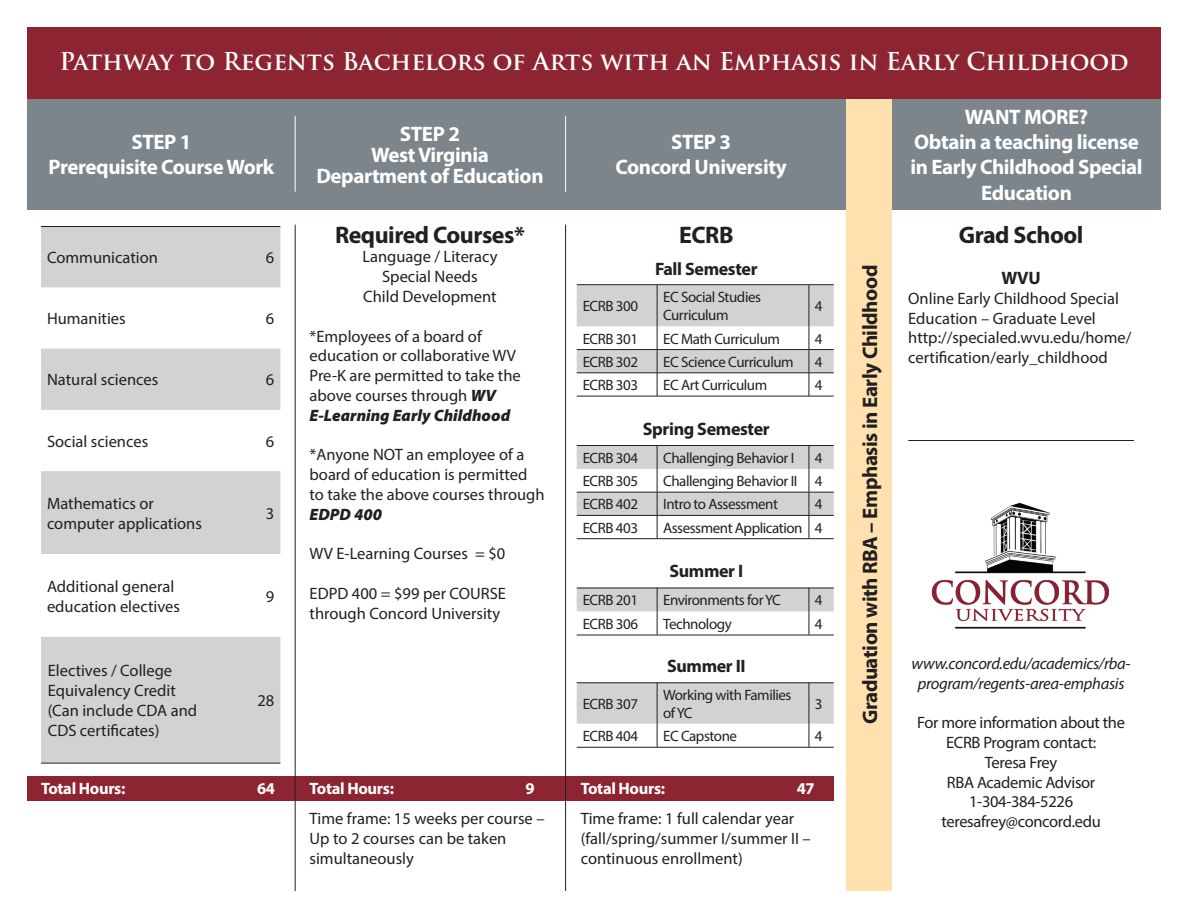
<style>
.page{position:relative;width:1188px;height:918px;background:#fff}
.page>*{position:absolute;margin:0;border:0;box-sizing:border-box;transform-origin:0 0}
.t1{font:700 24px "Trajan Pro";color:#fff}
.t2{font:700 24px "Myriad Pro";letter-spacing:-.02em;color:#231f20}
.t3{font:700 21px/25.2px "Myriad Pro";letter-spacing:-.02em;color:#fff;text-align:center}
.t4{font:700 21px "Myriad Pro";letter-spacing:-.02em;color:#231f20}
.t5{font:700 18px "Myriad Pro";letter-spacing:-.02em;color:#231f20}
.t6{font:16.5px/19.8px "Myriad Pro";color:#231f20}
.t7{font:16.5px/19.8px "Myriad Pro";letter-spacing:-.02em;color:#231f20;text-align:center}
.t8{font:italic 16.5px/19.8px "Myriad Pro";letter-spacing:-.02em;color:#231f20;text-align:center}
.t9{font:700 16.5px "Myriad Pro";letter-spacing:-.02em;color:#fff}
.t10{font:16.5px "Myriad Pro";letter-spacing:-.025em;color:#231f20}
.t11{font:15px/18px "Myriad Pro";letter-spacing:-.03em;color:#231f20}
.s1{font-weight:900;font-style:italic}
</style>
<div class="page">
<svg style="left:577px;top:446px;width:257px;height:92px"></svg>
<svg style="left:577px;top:285px;width:257px;height:111px"></svg>
<svg style="left:577px;top:589px;width:257px;height:46px"></svg>
<svg style="left:41px;top:227px;width:239px;height:536px;fill:#d1d2d4"></svg>
<div style="left:27px;top:98px;width:1133px;height:112px;background:#7c858c"></div>
<div style="left:847px;top:98px;width:45px;height:793px;background:#fee1af"></div>
<div style="left:27px;top:27px;width:1134px;height:71px;background:#8d2431"></div>
<div style="left:27px;top:776px;width:807px;height:24px;background:#8d2431"></div>
<hr style="left:295px;top:116px;width:1px;height:76px;background:#fff">
<hr style="left:295px;top:225px;width:1px;height:666px;background:#231f20">
<hr style="left:565px;top:116px;width:1px;height:76px;background:#fff">
<hr style="left:565px;top:225px;width:1px;height:666px;background:#231f20">
<hr style="left:908px;top:440px;width:226px;height:1px;background:#231f20">
<hr style="left:577px;top:284px;width:257px;height:1px;background:#231f20">
<hr style="left:577px;top:396px;width:257px;height:1px;background:#231f20">
<hr style="left:577px;top:445px;width:257px;height:1px;background:#231f20">
<hr style="left:577px;top:538px;width:257px;height:1px;background:#231f20">
<hr style="left:577px;top:588px;width:257px;height:1px;background:#231f20">
<hr style="left:577px;top:635px;width:257px;height:1px;background:#231f20">
<svg style="left:577px;top:683px;width:257px;height:64px"></svg>
<img style="left:931px;top:503px;width:179px;height:126px">
<hr style="left:577px;top:682px;width:257px;height:1px;background:#231f20">
<hr style="left:577px;top:747px;width:257px;height:1px;background:#231f20">
<hr style="left:41px;top:226px;width:239px;height:1px;background:#231f20">
<hr style="left:41px;top:763px;width:239px;height:1px;background:#231f20">
<p class="t1" style="left:59px;top:47px;width:1071px">Pathway to Regents Bachelors of Arts with an Emphasis in Early Childhood</p>
<p class="t3" style="left:131px;top:129px;width:62px">STEP 1</p>
<p class="t3" style="left:49px;top:154px;width:227px">Prerequisite Course Work</p>
<p class="t6" style="left:47px;top:247px;width:112px">Communication</p>
<p class="t6" style="left:266px;top:247px;width:10px">6</p>
<p class="t6" style="left:47px;top:309px;width:80px">Humanities</p>
<p class="t6" style="left:266px;top:309px;width:10px">6</p>
<p class="t6" style="left:47px;top:370px;width:113px">Natural sciences</p>
<p class="t6" style="left:266px;top:370px;width:10px">6</p>
<p class="t6" style="left:47px;top:431px;width:103px">Social sciences</p>
<p class="t6" style="left:266px;top:431px;width:10px">6</p>
<p class="t6" style="left:47px;top:493px;width:156px">Mathematics or computer applications</p>
<p class="t6" style="left:266px;top:503px;width:10px">3</p>
<p class="t6" style="left:47px;top:576px;width:134px">Additional general education electives</p>
<p class="t6" style="left:266px;top:586px;width:10px">9</p>
<p class="t6" style="left:48px;top:661px;width:130px">Electives / College<br>Equivalency Credit</p>
<p class="t6" style="left:48px;top:700px;width:151px">(Can include CDA and<br>CDS certificates)</p>
<p class="t6" style="left:257px;top:690px;width:18px">28</p>
<p class="t3" style="left:400px;top:120px;width:62px">STEP 2</p>
<p class="t3" style="left:371px;top:141px;width:119px">West Virginia</p>
<p class="t3" style="left:316px;top:162px;width:229px">Department of Education</p>
<p class="t2" style="left:335px;top:219px;width:192px">Required Courses*</p>
<p class="t6" style="left:362px;top:247px;width:137px">Language / Literacy</p>
<p class="t6" style="left:382px;top:267px;width:97px">Special Needs</p>
<p class="t6" style="left:363px;top:286px;width:135px">Child Development</p>
<p class="t6" style="left:310px;top:326px;width:213px">*Employees of a board of education or collaborative WV<br>Pre-K are permitted to take the above courses through <span class="s1">WV<br>E-Learning Early Childhood</span></p>
<p class="t6" style="left:310px;top:445px;width:237px">*Anyone NOT an employee of a board of education is permitted to take the above courses through<br><span class="s1">EDPD 400</span></p>
<p class="t6" style="left:310px;top:544px;width:197px">WV E-Learning Courses = $0</p>
<p class="t6" style="left:310px;top:583px;width:198px">EDPD 400 = $99 per COURSE through Concord University</p>
<p class="t3" style="left:671px;top:129px;width:62px">STEP 3</p>
<p class="t3" style="left:615px;top:154px;width:173px">Concord University</p>
<p class="t2" style="left:679px;top:219px;width:56px">ECRB</p>
<p class="t5" style="left:655px;top:257px;width:104px">Fall Semester</p>
<p class="t11" style="left:583px;top:297px;width:57px">ECRB 300</p>
<p class="t11" style="left:663px;top:288px;width:99px">EC Social Studies<br>Curriculum</p>
<p class="t11" style="left:815px;top:297px;width:9px">4</p>
<p class="t11" style="left:583px;top:329px;width:57px">ECRB 301</p>
<p class="t11" style="left:663px;top:329px;width:118px">EC Math Curriculum</p>
<p class="t11" style="left:815px;top:329px;width:9px">4</p>
<p class="t11" style="left:583px;top:353px;width:57px">ECRB 302</p>
<p class="t11" style="left:663px;top:353px;width:132px">EC Science Curriculum</p>
<p class="t11" style="left:815px;top:353px;width:9px">4</p>
<p class="t11" style="left:583px;top:376px;width:57px">ECRB 303</p>
<p class="t11" style="left:663px;top:376px;width:106px">EC Art Curriculum</p>
<p class="t11" style="left:815px;top:376px;width:9px">4</p>
<p class="t5" style="left:643px;top:417px;width:128px">Spring Semester</p>
<p class="t11" style="left:583px;top:448px;width:57px">ECRB 304</p>
<p class="t11" style="left:663px;top:448px;width:133px">Challenging Behavior I</p>
<p class="t11" style="left:815px;top:448px;width:9px">4</p>
<p class="t11" style="left:583px;top:472px;width:57px">ECRB 305</p>
<p class="t11" style="left:663px;top:472px;width:136px">Challenging Behavior II</p>
<p class="t11" style="left:815px;top:472px;width:9px">4</p>
<p class="t11" style="left:583px;top:495px;width:57px">ECRB 402</p>
<p class="t11" style="left:663px;top:495px;width:116px">Intro to Assessment</p>
<p class="t11" style="left:815px;top:495px;width:9px">4</p>
<p class="t11" style="left:583px;top:518px;width:57px">ECRB 403</p>
<p class="t11" style="left:663px;top:518px;width:141px">Assessment Application</p>
<p class="t11" style="left:815px;top:518px;width:9px">4</p>
<p class="t5" style="left:669px;top:560px;width:75px">Summer I</p>
<p class="t11" style="left:583px;top:591px;width:57px">ECRB 201</p>
<p class="t11" style="left:663px;top:591px;width:119px">Environments for YC</p>
<p class="t11" style="left:815px;top:591px;width:9px">4</p>
<p class="t11" style="left:583px;top:614px;width:57px">ECRB 306</p>
<p class="t11" style="left:663px;top:614px;width:70px">Technology</p>
<p class="t11" style="left:815px;top:614px;width:9px">4</p>
<p class="t5" style="left:667px;top:654px;width:80px">Summer II</p>
<p class="t11" style="left:583px;top:694px;width:57px">ECRB 307</p>
<p class="t11" style="left:663px;top:685px;width:130px">Working with Families of YC</p>
<p class="t11" style="left:815px;top:694px;width:9px">3</p>
<p class="t11" style="left:583px;top:727px;width:57px">ECRB 404</p>
<p class="t11" style="left:663px;top:727px;width:76px">EC Capstone</p>
<p class="t11" style="left:815px;top:727px;width:9px">4</p>
<p class="t9" style="left:41px;top:778px;width:86px">Total Hours:</p>
<p class="t9" style="left:257px;top:778px;width:19px">64</p>
<p class="t9" style="left:310px;top:778px;width:86px">Total Hours:</p>
<p class="t9" style="left:526px;top:778px;width:11px">9</p>
<p class="t9" style="left:581px;top:778px;width:86px">Total Hours:</p>
<p class="t9" style="left:797px;top:778px;width:19px">47</p>
<p class="t6" style="left:310px;top:809px;width:237px">Time frame: 15 weeks per course –</p>
<p class="t6" style="left:310px;top:829px;width:198px">Up to 2 courses can be taken simultaneously</p>
<p class="t6" style="left:581px;top:809px;width:232px">Time frame: 1 full calendar year (fall/spring/summer I/summer II – continuous enrollment)</p>
<p class="t4" style="left:857px;top:724px;width:461px;rotate:-90deg">Graduation with RBA – Emphasis in Early Childhood</p>
<p class="t3" style="left:965px;top:104px;width:125px">WANT MORE?</p>
<p class="t3" style="left:910px;top:129px;width:234px">Obtain a teaching license in Early Childhood Special<br>Education</p>
<p class="t2" style="left:959px;top:219px;width:126px">Grad School</p>
<p class="t5" style="left:1002px;top:266px;width:41px">WVU</p>
<p class="t6" style="left:908px;top:288px;width:212px">Online Early Childhood Special<br>Education – Graduate Level</p>
<p class="t6" style="left:908px;top:328px;width:225px">http://specialed.wvu.edu/home/ certification/early_childhood</p>
<p class="t8" style="left:912px;top:653px;width:221px">www.concord.edu/academics/rba&shy;program/regents-area-emphasis</p>
<p class="t7" style="left:917px;top:713px;width:209px">For more information about the<br>ECRB Program contact:</p>
<p class="t10" style="left:985px;top:752px;width:74px">Teresa Frey</p>
<p class="t7" style="left:947px;top:772px;width:150px">RBA Academic Advisor</p>
<p class="t7" style="left:969px;top:792px;width:106px">1-304-384-5226</p>
<p class="t7" style="left:942px;top:812px;width:161px">teresafrey@concord.edu</p>
</div>
